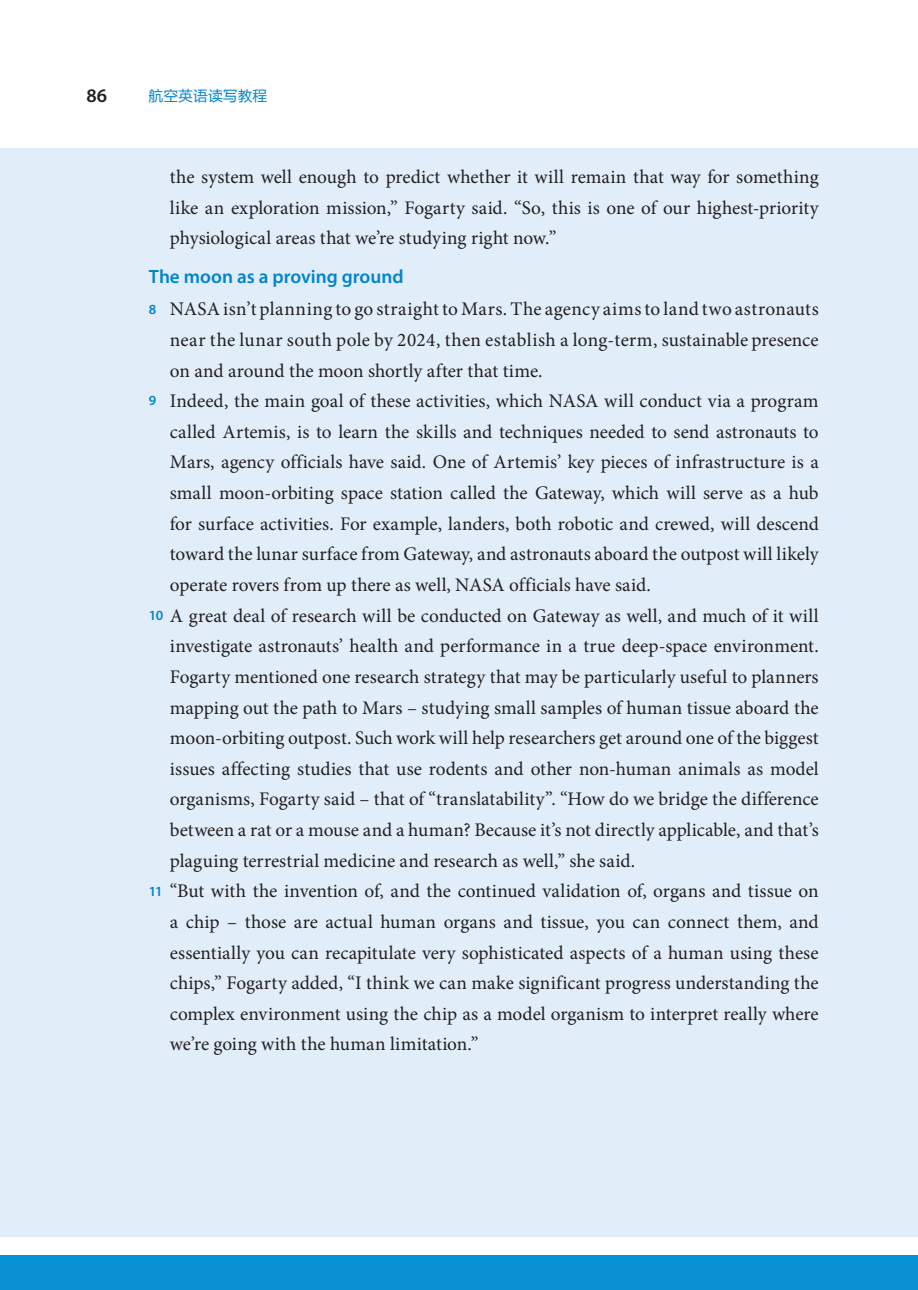
<style>
.page{position:relative;width:918px;height:1290px;background:#fff}
.page>*{position:absolute;margin:0;border:0;box-sizing:border-box;transform-origin:0 0}
.t1{font:19.25px/30.6px "Minion Pro";letter-spacing:.005em;color:#231f20;text-align:justify}
.t2{font:600 19.25px "Myriad Pro";color:#0085cb}
.t3{font:600 19.25px "Myriad Pro";color:#231f20}
.t4{font:14.88px "FZLTHJW GB1 0";color:#0085cb}
.s1{font-family:"Myriad Pro";font-weight:600;font-size:14px;color:#0085cb}
</style>
<div class="page">
<div style="left:0;top:1255px;width:918px;height:35px;background:#0891d2"></div>
<div style="left:0;top:149px;width:918px;height:1088px;background:#e1edf8"></div>
<p class="t3" style="left:86px;top:83px;width:22px">86</p>
<p class="t4" style="left:148px;top:87px;width:121px">航空英语读写教程</p>
<p class="t1" style="left:170px;top:161px;width:650px">the system well enough to predict whether it will remain that way for something like an exploration mission,” Fogarty said. “So, this is one of our highest-priority physiological areas that we’re studying right now.”</p>
<p class="t2" style="left:149px;top:264px;width:256px">The moon as a proving ground</p>
<p class="t1" style="left:149px;top:294px;width:671px"><span class="s1">8</span> NASA isn’t planning to go straight to Mars. The agency aims to land two astronauts</p>
<p class="t1" style="left:170px;top:325px;width:650px">near the lunar south pole by 2024, then establish a long-term, sustainable presence</p>
<p class="t1" style="left:170px;top:355px;width:374px">on and around the moon shortly after that time.</p>
<p class="t1" style="left:149px;top:386px;width:671px"><span class="s1">9</span> Indeed, the main goal of these activities, which NASA will conduct via a program</p>
<p class="t1" style="left:170px;top:416px;width:650px">called Artemis, is to learn the skills and techniques needed to send astronauts to</p>
<p class="t1" style="left:170px;top:447px;width:650px">Mars, agency officials have said. One of Artemis’ key pieces of infrastructure is a</p>
<p class="t1" style="left:170px;top:478px;width:650px">small moon-orbiting space station called the Gateway, which will serve as a hub</p>
<p class="t1" style="left:170px;top:508px;width:650px">for surface activities. For example, landers, both robotic and crewed, will descend</p>
<p class="t1" style="left:170px;top:539px;width:650px">toward the lunar surface from Gateway, and astronauts aboard the outpost will likely</p>
<p class="t1" style="left:170px;top:570px;width:482px">operate rovers from up there as well, NASA officials have said.</p>
<p class="t1" style="left:149px;top:600px;width:671px"><span class="s1">10</span> A great deal of research will be conducted on Gateway as well, and much of it will</p>
<p class="t1" style="left:170px;top:631px;width:650px">investigate astronauts’ health and performance in a true deep-space environment.</p>
<p class="t1" style="left:170px;top:661px;width:650px">Fogarty mentioned one research strategy that may be particularly useful to planners</p>
<p class="t1" style="left:170px;top:692px;width:650px">mapping out the path to Mars – studying small samples of human tissue aboard the</p>
<p class="t1" style="left:170px;top:723px;width:650px">moon-orbiting outpost. Such work will help researchers get around one of the biggest</p>
<p class="t1" style="left:170px;top:753px;width:650px">issues affecting studies that use rodents and other non-human animals as model</p>
<p class="t1" style="left:170px;top:784px;width:650px">organisms, Fogarty said – that of “translatability”. “How do we bridge the difference</p>
<p class="t1" style="left:170px;top:815px;width:650px">between a rat or a mouse and a human? Because it’s not directly applicable, and that’s</p>
<p class="t1" style="left:170px;top:845px;width:467px">plaguing terrestrial medicine and research as well,” she said.</p>
<p class="t1" style="left:149px;top:876px;width:671px"><span class="s1">11</span> “But with the invention of, and the continued validation of, organs and tissue on</p>
<p class="t1" style="left:170px;top:906px;width:650px">a chip – those are actual human organs and tissue, you can connect them, and</p>
<p class="t1" style="left:170px;top:937px;width:650px">essentially you can recapitulate very sophisticated aspects of a human using these</p>
<p class="t1" style="left:170px;top:968px;width:650px">chips,” Fogarty added, “I think we can make significant progress understanding the</p>
<p class="t1" style="left:170px;top:998px;width:650px">complex environment using the chip as a model organism to interpret really where</p>
<p class="t1" style="left:170px;top:1029px;width:310px">we’re going with the human limitation.”</p>
</div>
